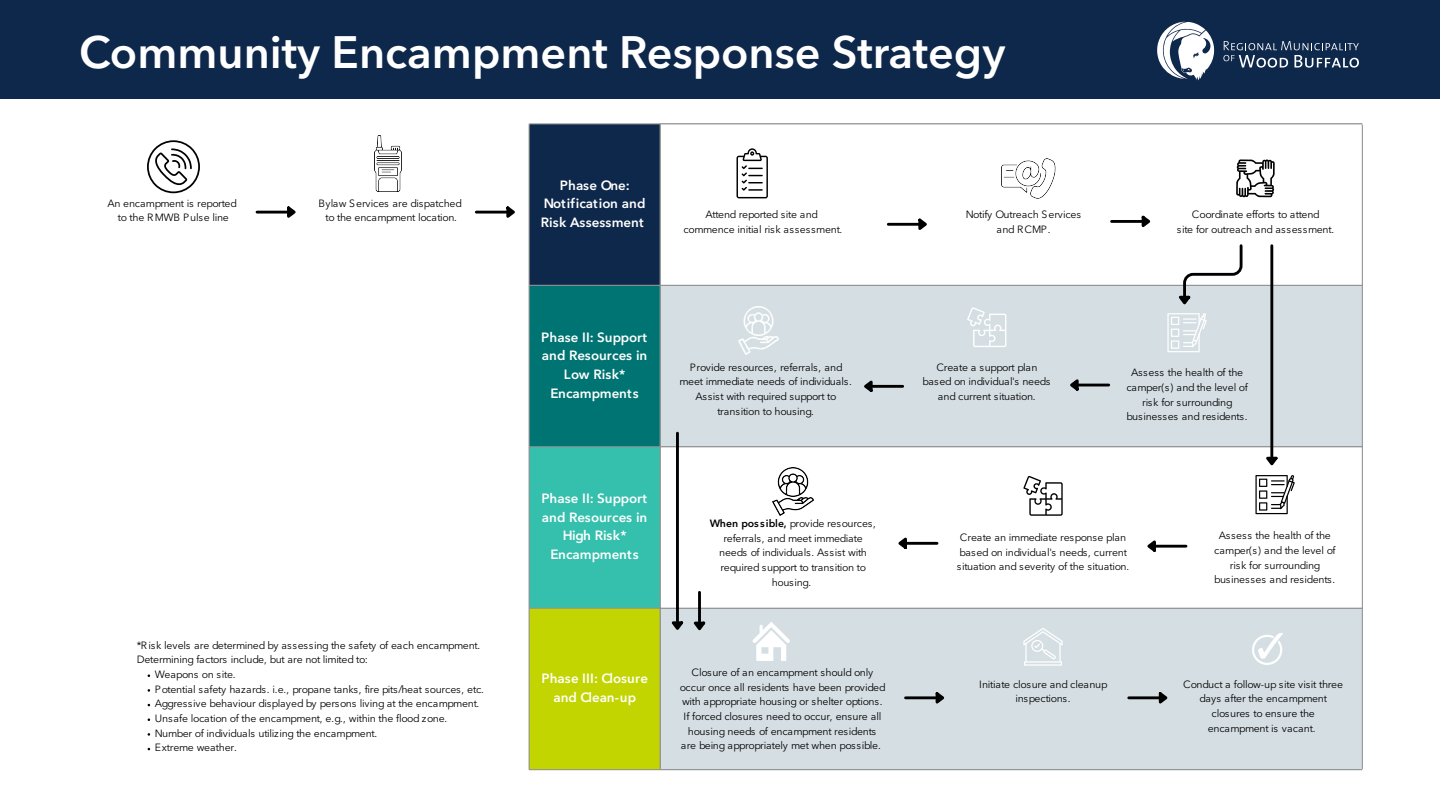
<style>
.page{position:relative;width:1440px;height:810px;background:#fff}
.page>*{position:absolute;margin:0;border:0;box-sizing:border-box;transform-origin:0 0}
.t1{font:600 45px "Avenir Next LT Pro";color:#fff}
.t2{font:600 13.4px/18.6px "Avenir Next LT Pro";color:#fff;text-align:center}
.t3{font:10.5px/14.7px "Avenir Next LT Pro";letter-spacing:-.025em;color:#000;text-align:center}
.s1{font-weight:600}
</style>
<div class="page">
<div style="left:529px;top:124px;width:131px;height:161px;background:#0e284b"></div>
<div style="left:529px;top:285px;width:131px;height:162px;background:#007472"></div>
<div style="left:529px;top:447px;width:131px;height:161px;background:#35bfad"></div>
<div style="left:529px;top:608px;width:131px;height:162px;background:#c2d500"></div>
<svg style="left:660px;top:124px;width:701px;height:161px"></svg>
<svg style="left:661px;top:286px;width:701px;height:483px;fill:#d5dfe3"></svg>
<hr style="left:529px;top:124px;width:1px;height:646px;background:#929292">
<hr style="left:660px;top:125px;width:1px;height:644px;background:#929292">
<hr style="left:1362px;top:125px;width:1px;height:644px;background:#929292">
<hr style="left:529px;top:123px;width:833px;height:1px;background:#929292">
<hr style="left:529px;top:285px;width:833px;height:1px;background:#929292">
<hr style="left:529px;top:446px;width:833px;height:1px;background:#929292">
<hr style="left:529px;top:608px;width:833px;height:1px;background:#929292">
<hr style="left:529px;top:769px;width:833px;height:1px;background:#929292">
<hr style="left:257px;top:211px;width:30px;height:3px;background:#000">
<svg style="left:284px;top:206px;width:12px;height:12px"></svg>
<svg style="left:147px;top:140px;width:53px;height:53px"></svg>
<img style="left:375px;top:136px;width:27px;height:55px">
<hr style="left:476px;top:211px;width:30px;height:3px;background:#000">
<svg style="left:504px;top:206px;width:11px;height:12px"></svg>
<svg style="left:737px;top:148px;width:31px;height:50px"></svg>
<hr style="left:888px;top:223px;width:30px;height:3px;background:#000">
<svg style="left:916px;top:216px;width:14px;height:18px"></svg>
<img style="left:1001px;top:158px;width:55px;height:40px">
<hr style="left:1112px;top:220px;width:30px;height:3px;background:#000">
<svg style="left:1139px;top:213px;width:15px;height:18px"></svg>
<svg style="left:1236px;top:159px;width:39px;height:38px"></svg>
<hr style="left:1270px;top:246px;width:3px;height:211px;background:#000">
<svg style="left:1262px;top:454px;width:18px;height:15px"></svg>
<svg style="left:1167px;top:243px;width:77px;height:109px"></svg>
<svg style="left:1255px;top:475px;width:40px;height:39px"></svg>
<hr style="left:1079px;top:384px;width:30px;height:2px;background:#000">
<svg style="left:1067px;top:375px;width:14px;height:18px"></svg>
<svg style="left:967px;top:307px;width:39px;height:40px"></svg>
<img style="left:738px;top:306px;width:41px;height:49px">
<hr style="left:873px;top:385px;width:30px;height:3px;background:#000">
<svg style="left:861px;top:376px;width:14px;height:19px"></svg>
<img style="left:773px;top:467px;width:40px;height:49px">
<svg style="left:1023px;top:476px;width:40px;height:40px"></svg>
<hr style="left:907px;top:542px;width:30px;height:3px;background:#000">
<svg style="left:895px;top:533px;width:15px;height:19px"></svg>
<hr style="left:1156px;top:545px;width:30px;height:3px;background:#000">
<svg style="left:1144px;top:536px;width:15px;height:18px"></svg>
<hr style="left:676px;top:433px;width:3px;height:188px;background:#000">
<hr style="left:698px;top:592px;width:3px;height:30px;background:#000">
<svg style="left:667px;top:619px;width:41px;height:15px"></svg>
<hr style="left:1129px;top:696px;width:30px;height:3px;background:#000">
<svg style="left:1156px;top:690px;width:15px;height:18px"></svg>
<hr style="left:906px;top:696px;width:30px;height:3px;background:#000">
<svg style="left:933px;top:690px;width:15px;height:18px"></svg>
<svg style="left:1023px;top:628px;width:40px;height:38px"></svg>
<svg style="left:752px;top:622px;width:38px;height:39px"></svg>
<img style="left:1252px;top:633px;width:30px;height:31px">
<div style="left:0;top:0;width:1440px;height:98px;background:#0e284b"></div>
<svg style="left:1223px;top:41px;width:136px;height:27px"></svg>
<svg style="left:1157px;top:22px;width:57px;height:59px"></svg>
<h1 class="t1" style="left:79px;top:25px;width:928px">Community Encampment Response Strategy</h1>
<p class="t2" style="left:541px;top:176px;width:106px">Phase One:<br>Notification and<br>Risk Assessment</p>
<p class="t3" style="left:107px;top:196px;width:131px">An encampment is reported to the RMWB Pulse line</p>
<p class="t3" style="left:318px;top:196px;width:145px">Bylaw Services are dispatched to the encampment location.</p>
<p class="t3" style="left:683px;top:207px;width:160px">Attend reported site and commence initial risk assessment.</p>
<p class="t3" style="left:966px;top:207px;width:117px">Notify Outreach Services and RCMP.</p>
<p class="t3" style="left:1177px;top:207px;width:159px">Coordinate efforts to attend<br>site for outreach and assessment.</p>
<p class="t3" style="left:137px;top:638px;width:345px;text-align:left">*Risk levels are determined by assessing the safety of each encampment.<br>Determining factors include, but are not limited to:</p>
<p class="t3" style="left:155px;top:667px;width:331px;text-align:left">Weapons on site.<br>Potential safety hazards. i.e., propane tanks, fire pits/heat sources, etc.<br>Aggressive behaviour displayed by persons living at the encampment.<br>Unsafe location of the encampment, e.g., within the flood zone.<br>Number of individuals utilizing the encampment.<br>Extreme weather.</p>
<p class="t2" style="left:541px;top:328px;width:108px">Phase II: Support and Resources in<br>Low Risk*<br>Encampments</p>
<p class="t2" style="left:541px;top:489px;width:108px">Phase II: Support and Resources in<br>High Risk*<br>Encampments</p>
<p class="t2" style="left:542px;top:669px;width:108px">Phase III: Closure and Clean-up</p>
<p class="t3" style="left:679px;top:360px;width:174px">Provide resources, referrals, and meet immediate needs of individuals.<br>Assist with required support to transition to housing.</p>
<p class="t3" style="left:710px;top:516px;width:167px"><span class="s1">When pos s ible,</span> provide resources, referrals, and meet immediate needs of individuals. Assist with required support to transition to housing.</p>
<p class="t3" style="left:923px;top:360px;width:129px">Create a support plan based on individual's needs and current situation.</p>
<p class="t3" style="left:1126px;top:365px;width:123px">Assess the health of the camper(s) and the level of risk for surrounding businesses and residents.</p>
<p class="t3" style="left:957px;top:530px;width:174px">Create an immediate response plan based on individual's needs, current situation and severity of the situation.</p>
<p class="t3" style="left:1214px;top:528px;width:123px">Assess the health of the camper(s) and the level of risk for surrounding businesses and residents.</p>
<p class="t3" style="left:680px;top:665px;width:208px">Closure of an encampment should only occur once all residents have been provided with appropriate housing or shelter options.<br>If forced closures need to occur, ensure all housing needs of encampment residents are being appropriately met when possible.</p>
<p class="t3" style="left:979px;top:677px;width:130px">Initiate closure and cleanup inspections.</p>
<p class="t3" style="left:1183px;top:677px;width:161px">Conduct a follow-up site visit three days after the encampment closures to ensure the encampment is vacant.</p>
</div>
